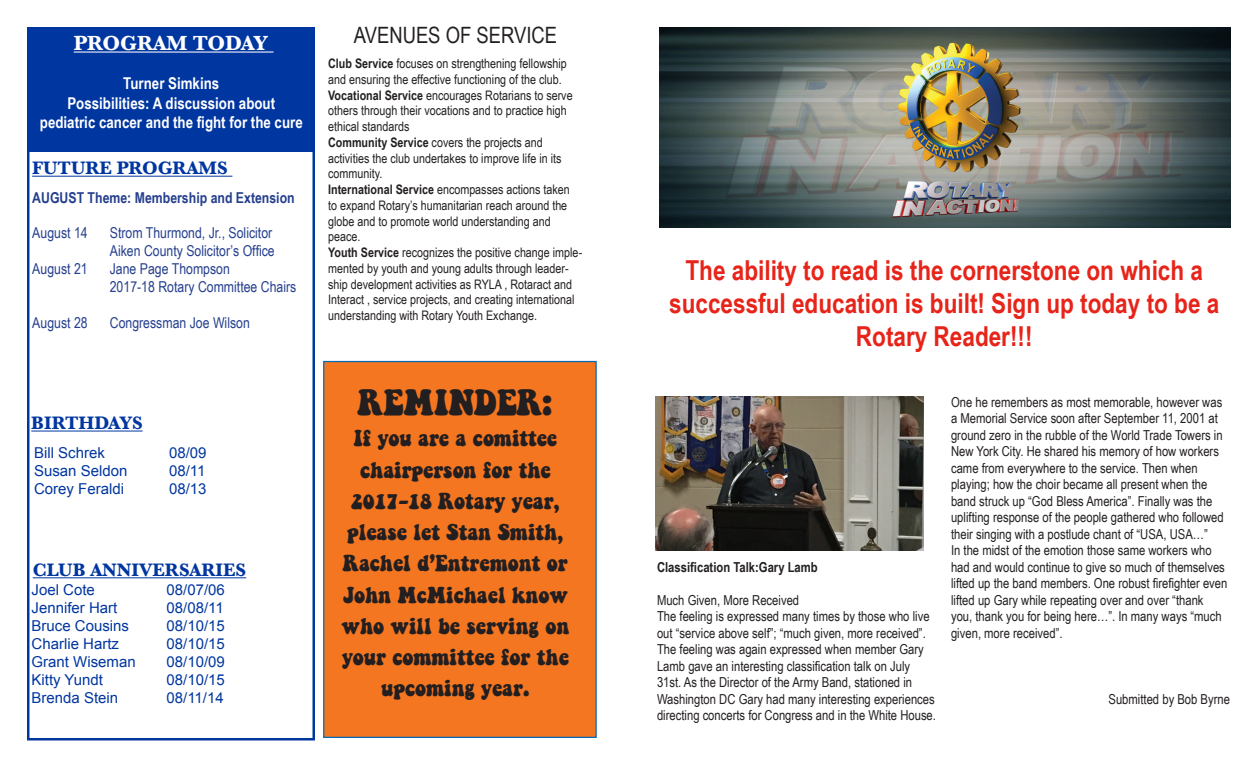
<style>
.page{position:relative;width:1260px;height:765px;background:#fff}
.page>*{position:absolute;margin:0;border:0;box-sizing:border-box;transform-origin:0 0}
.t1{font:33.75px "Keepon Truckin";color:#231f20}
.t2{font:700 27.5px "Arial Narrow";color:#e72419}
.t3{font:22.5px "Arial Narrow";color:#231f20}
.t4{font:21.25px/31.2px "Keepon Truckin";color:#231f20}
.t5{font:700 21.25px "Baskerville";color:#fff}
.t6{font:700 18.75px "Baskerville";color:#0036a0}
.t7{font:700 18.75px "Baskerville";color:#0036a0}
.t8{font:700 16.25px "Arial Narrow";color:#fff}
.t9{font:15px "Arial";color:#0036a0}
.t10{font:15px "Arial Narrow";color:#253f8e}
.t11{font:700 15px "Arial Narrow";color:#253f8e}
.t12{font:13.75px/16.5px "Arial Narrow";color:#231f20}
.t13{font:700 13.75px "Arial Narrow";color:#231f20}
.t14{font:13.12px/15.8px "Arial Narrow";color:#231f20}
.s1{font-weight:700}
</style>
<div class="page">
<div style="left:27px;top:27px;width:288px;height:713px;border:2px solid #0036a0"></div>
<div style="left:27px;top:27px;width:288px;height:31px;background:#0036a0"></div>
<hr style="left:74px;top:52px;width:200px;height:1px;background:#fff">
<div style="left:28px;top:53px;width:287px;height:99px;background:#0036a0"></div>
<hr style="left:32px;top:176px;width:200px;height:1px;background:#0036a0">
<hr style="left:31px;top:431px;width:112px;height:1px;background:#0036a0">
<hr style="left:33px;top:577px;width:213px;height:1px;background:#0036a0">
<div style="left:323px;top:361px;width:274px;height:377px;background:#f47621;border:1px solid #016ab6"></div>
<img style="left:659px;top:27px;width:571px;height:201px">
<img style="left:656px;top:397px;width:267px;height:154px">
<p class="t5" style="left:74px;top:28px;width:196px">PROGRAM TODAY</p>
<p class="t8" style="left:123px;top:71px;width:98px">Turner Simkins</p>
<p class="t8" style="left:67px;top:91px;width:209px">Possibilities: A discussion about</p>
<p class="t8" style="left:40px;top:110px;width:264px">pediatric cancer and the fight for the cure</p>
<p class="t7" style="left:32px;top:155px;width:26px">FUTU</p>
<p class="t7" style="left:85px;top:155px;width:142px">RE PROGRAMS</p>
<p class="t11" style="left:32px;top:186px;width:264px">AUGUST Theme: Membership and Extension</p>
<p class="t10" style="left:32px;top:221px;width:57px">August 14</p>
<p class="t10" style="left:110px;top:221px;width:164px">Strom Thurmond, Jr., Solicitor</p>
<p class="t10" style="left:110px;top:239px;width:166px">Aiken County Solicitor’s Office</p>
<p class="t10" style="left:32px;top:257px;width:57px">August 21</p>
<p class="t10" style="left:110px;top:257px;width:122px">Jane Page Thompson</p>
<p class="t10" style="left:110px;top:275px;width:188px">2017-18 Rotary Committee Chairs</p>
<p class="t10" style="left:32px;top:311px;width:57px">August 28</p>
<p class="t10" style="left:110px;top:311px;width:142px">Congressman Joe Wilson</p>
<p class="t6" style="left:31px;top:410px;width:113px">BIRTHDAYS</p>
<p class="t9" style="left:34px;top:443px;width:72px">Bill Schrek</p>
<p class="t9" style="left:169px;top:443px;width:39px">08/09</p>
<p class="t9" style="left:34px;top:461px;width:95px">Susan Seldon</p>
<p class="t9" style="left:169px;top:461px;width:38px">08/11</p>
<p class="t9" style="left:34px;top:479px;width:92px">Corey Feraldi</p>
<p class="t9" style="left:169px;top:479px;width:39px">08/13</p>
<p class="t6" style="left:33px;top:557px;width:215px">CLUB ANNIVERSARIES</p>
<p class="t9" style="left:32px;top:579px;width:65px">Joel Cote</p>
<p class="t9" style="left:167px;top:579px;width:60px">08/07/06</p>
<p class="t9" style="left:32px;top:597px;width:87px">Jennifer Hart</p>
<p class="t9" style="left:167px;top:597px;width:59px">08/08/11</p>
<p class="t9" style="left:32px;top:615px;width:99px">Bruce Cousins</p>
<p class="t9" style="left:167px;top:615px;width:60px">08/10/15</p>
<p class="t9" style="left:32px;top:633px;width:89px">Charlie Hartz</p>
<p class="t9" style="left:167px;top:633px;width:60px">08/10/15</p>
<p class="t9" style="left:32px;top:651px;width:106px">Grant Wiseman</p>
<p class="t9" style="left:167px;top:651px;width:60px">08/10/09</p>
<p class="t9" style="left:32px;top:669px;width:73px">Kitty Yundt</p>
<p class="t9" style="left:167px;top:669px;width:60px">08/10/15</p>
<p class="t9" style="left:32px;top:687px;width:88px">Brenda Stein</p>
<p class="t9" style="left:167px;top:687px;width:59px">08/11/14</p>
<p class="t3" style="left:354px;top:19px;width:205px">AVENUES OF SERVICE</p>
<p class="t14" style="left:328px;top:55px;width:240px"><span class="s1">Club Service</span> focuses on strengthening fellowship and ensuring the effective functioning of the club.</p>
<p class="t14" style="left:328px;top:87px;width:246px"><span class="s1">Vocational Service</span> encourages Rotarians to serve others through their vocations and to practice high ethical standards</p>
<p class="t14" style="left:328px;top:134px;width:235px"><span class="s1">Community Service</span> covers the projects and activities the club undertakes to improve life in its community.</p>
<p class="t14" style="left:328px;top:181px;width:243px"><span class="s1">International Service</span> encompasses actions taken to expand Rotary’s humanitarian reach around the globe and to promote world understanding and peace.</p>
<p class="t14" style="left:328px;top:244px;width:256px"><span class="s1">Youth Service</span> recognizes the positive change imple&shy;mented by youth and young adults through leader&shy;ship development activities as RYLA , Rotaract and Interact , service projects, and creating international understanding with Rotary Youth Exchange.</p>
<p class="t1" style="left:358px;top:388px;width:196px">REMINDER:</p>
<p class="t4" style="left:354px;top:424px;width:205px">If you are a comittee chairperson for the</p>
<p class="t4" style="left:342px;top:487px;width:229px;text-align:center">2017-18 Rotary year, please let Stan Smith,<br>Rachel d’Entremont or<br>John McMichael know who will be serving on your committee for the upcoming year.</p>
<p class="t2" style="left:685px;top:250px;width:519px">The ability to read is the cornerstone on which a</p>
<p class="t2" style="left:669px;top:283px;width:552px">successful education is built! Sign up today to be a</p>
<p class="t2" style="left:856px;top:316px;width:178px">Rotary Reader!!!</p>
<p class="t13" style="left:657px;top:557px;width:162px">Classification Talk:Gary Lamb</p>
<p class="t12" style="left:657px;top:591px;width:144px">Much Given, More Received</p>
<p class="t12" style="left:657px;top:608px;width:281px">The feeling is expressed many times by those who live out “service above self”; “much given, more received”.<br>The feeling was again expressed when member Gary Lamb gave an interesting classification talk on July 31st. As the Director of the Army Band, stationed in Washington DC Gary had many interesting experiences directing concerts for Congress and in the White House.</p>
<p class="t12" style="left:951px;top:393px;width:273px">One he remembers as most memorable, however was a Memorial Service soon after September 11, 2001 at ground zero in the rubble of the World Trade Towers in New York City. He shared his memory of how workers came from everywhere to the service. Then when playing; how the choir became all present when the band struck up “God Bless America”. Finally was the</p>
<p class="t12" style="left:951px;top:509px;width:278px">uplifting response of the people gathered who followed their singing with a postlude chant of “USA, USA…”<br>In the midst of the emotion those same workers who had and would continue to give so much of themselves lifted up the band members. One robust firefighter even lifted up Gary while repeating over and over “thank you, thank you for being here…”. In many ways “much given, more received”.</p>
<p class="t12" style="left:1108px;top:690px;width:123px">Submitted by Bob Byrne</p>
</div>
